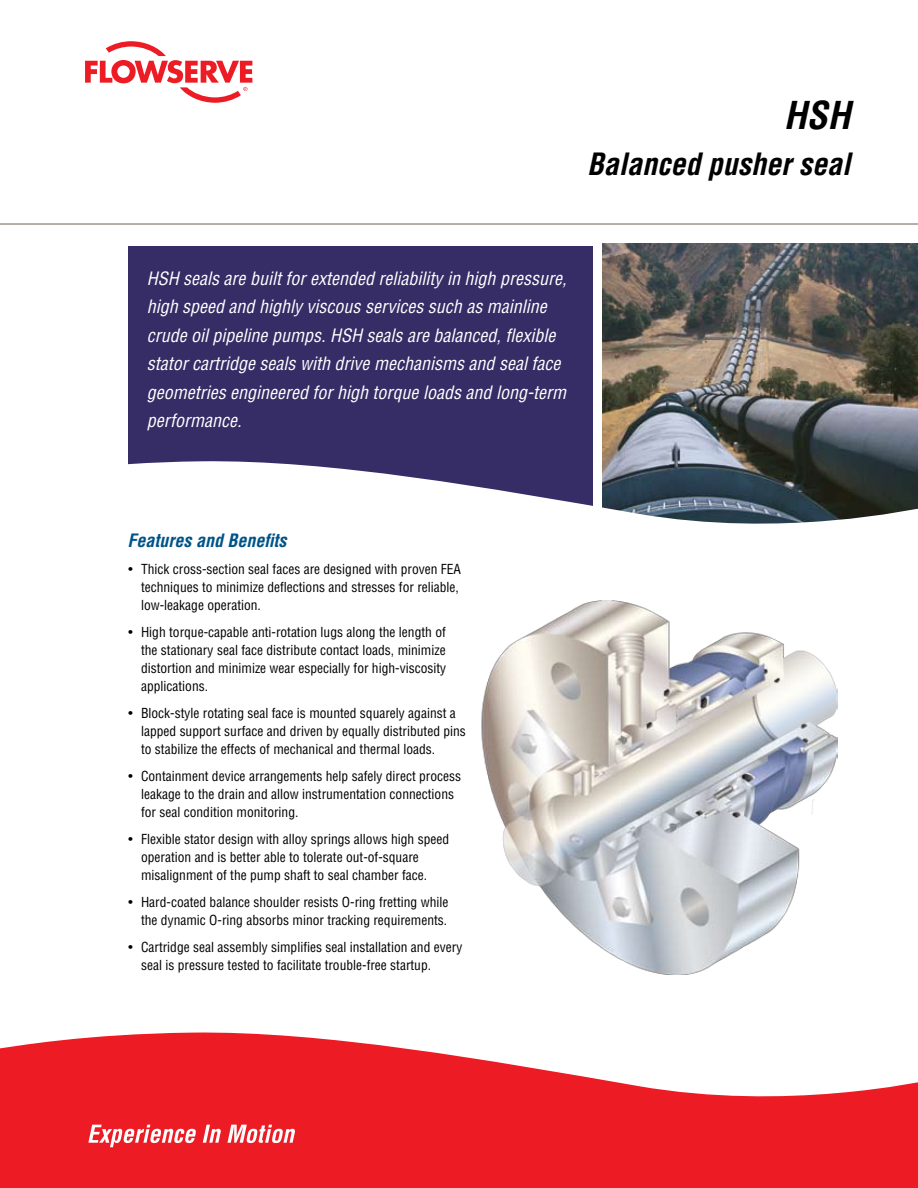
<style>
.page{position:relative;width:918px;height:1188px;background:#fff}
.page>*{position:absolute;margin:0;border:0;box-sizing:border-box;transform-origin:0 0}
.t1{font:italic 700 condensed 37.5px "Helvetica LT Std";color:#000}
.t2{font:italic 700 condensed 30px "Helvetica LT Std";color:#000}
.t3{font:italic condensed 18px/28.5px "Helvetica LT Std";color:#fff}
.t4{font:italic 700 condensed 18px "Helvetica LT Std";color:#005487}
.t5{font:condensed 13.5px/18px "Helvetica LT Std";color:#000}
</style>
<div class="page">
<img style="left:602px;top:244px;width:316px;height:216px">
<div style="left:128px;top:246px;width:465px;height:277px;background:#362c66"></div>
<hr style="left:0;top:223px;width:918px;height:2px;background:#a1958b">
<svg style="left:128px;top:460px;width:790px;height:64px"></svg>
<svg style="left:85px;top:41px;width:167px;height:62px"></svg>
<svg style="left:0;top:1032px;width:918px;height:156px;fill:#ed1c24"></svg>
<svg style="left:88px;top:1125px;width:108px;height:22px"></svg>
<svg style="left:203px;top:1125px;width:18px;height:18px"></svg>
<svg style="left:227px;top:1125px;width:68px;height:18px"></svg>
<svg style="left:0;top:1184px;width:4px;height:4px"></svg>
<img style="left:481px;top:600px;width:357px;height:374px">
<h1 class="t1" style="left:784px;top:92px;width:68px">HSH</h1>
<h2 class="t2" style="left:587px;top:145px;width:265px">Balanced pusher seal</h2>
<p class="t3" style="left:147px;top:264px;width:421px">HSH seals are built for extended reliability in high pressure, high speed and highly viscous services such as mainline crude oil pipeline pumps. HSH seals are balanced, flexible stator cartridge seals with drive mechanisms and seal face geometries engineered for high torque loads and long-term performance.</p>
<h3 class="t4" style="left:128px;top:530px;width:160px">Features and Benefits</h3>
<p class="t5" style="left:141px;top:560px;width:322px;text-indent:-14px">• Thick cross-section seal faces are designed with proven FEA techniques to minimize deflections and stresses for reliable, low-leakage operation.</p>
<p class="t5" style="left:141px;top:623px;width:307px;text-align:justify;text-indent:-14px">• High torque-capable anti-rotation lugs along the length of the stationary seal face distribute contact loads, minimize distortion and minimize wear especially for high-viscosity applications.</p>
<p class="t5" style="left:141px;top:704px;width:326px;text-indent:-14px">• Block-style rotating seal face is mounted squarely against a lapped support surface and driven by equally distributed pins to stabilize the effects of mechanical and thermal loads.</p>
<p class="t5" style="left:141px;top:767px;width:322px;text-indent:-14px">• Containment device arrangements help safely direct process leakage to the drain and allow instrumentation connections for seal condition monitoring.</p>
<p class="t5" style="left:141px;top:830px;width:310px;text-indent:-14px">• Flexible stator design with alloy springs allows high speed operation and is better able to tolerate out-of-square misalignment of the pump shaft to seal chamber face.</p>
<p class="t5" style="left:128px;top:893px;width:322px;text-align:right">• Hard-coated balance shoulder resists O-ring fretting while the dynamic O-ring absorbs minor tracking requirements.</p>
<p class="t5" style="left:141px;top:938px;width:323px;text-indent:-14px">• Cartridge seal assembly simplifies seal installation and every seal is pressure tested to facilitate trouble-free startup.</p>
</div>
